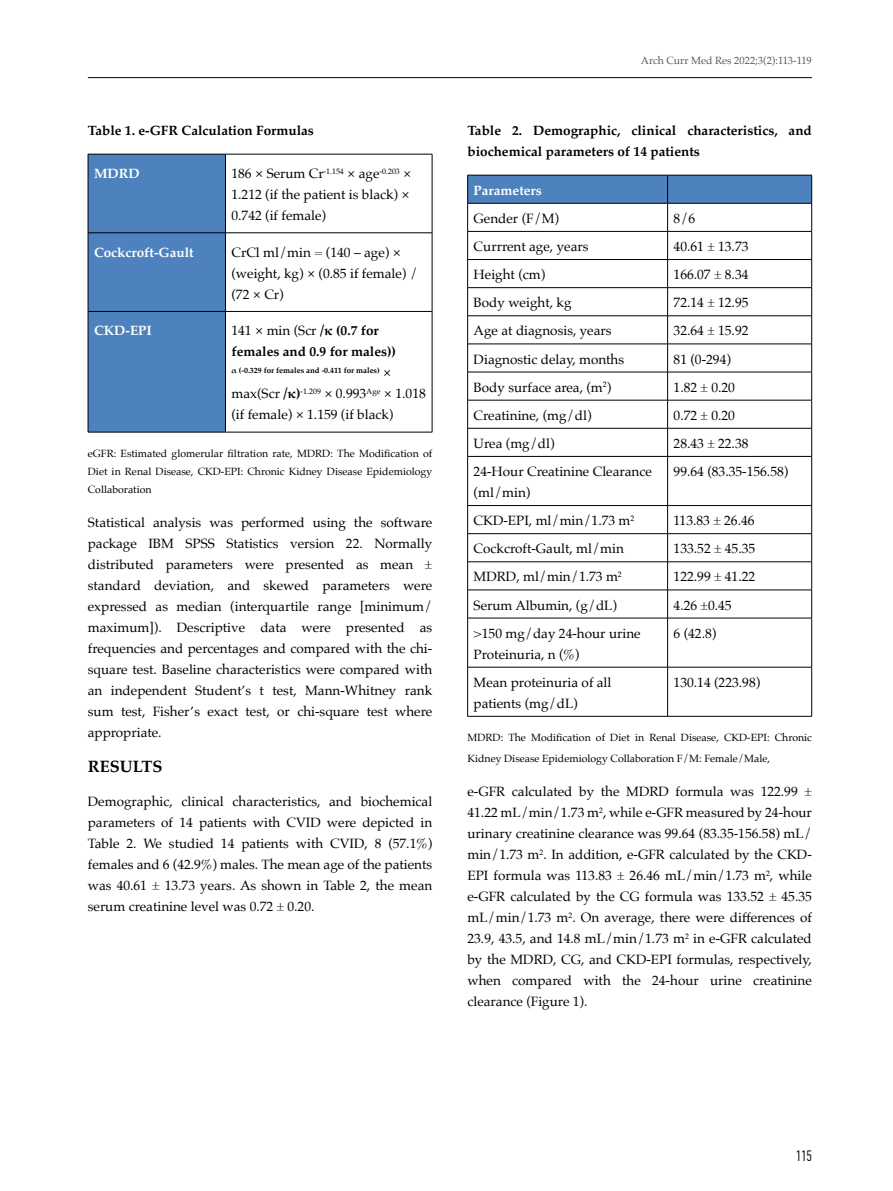
<style>
.page{position:relative;width:893px;height:1191px;background:#fff}
.page>*{position:absolute;margin:0;border:0;box-sizing:border-box;transform-origin:0 0}
.t1{font:700 16.5px "Palatino";color:#000}
.t2{font:300 15px "PF Din Text Comp Pro";color:#000}
.t3{font:13.5px/21px "Palatino";color:#000}
.t4{font:700 13.5px/21px "Palatino";color:#000}
.t5{font:700 13.5px "Palatino";color:#fff}
.t6{font:10.5px/18px "Palatino";color:#000;text-align:justify}
.t7{font:10.5px "Palatino";color:#575756}
.t8{font:700 7.8px "Palatino";color:#000}
.s1{font-weight:400}
.s2{font-weight:400;font-size:13.5px}
.s3{font-weight:700}
</style>
<div class="page">
<hr style="left:88px;top:77px;width:724px;height:1px;background:#000">
<div style="left:89px;top:155px;width:136px;height:277px;background:#4d82be"></div>
<hr style="left:88px;top:154px;width:137px;height:1px;background:#000">
<hr style="left:88px;top:154px;width:1px;height:79px;background:#000">
<hr style="left:225px;top:154px;width:207px;height:1px;background:#000">
<hr style="left:225px;top:154px;width:1px;height:79px;background:#000">
<hr style="left:432px;top:154px;width:1px;height:79px;background:#000">
<hr style="left:88px;top:232px;width:137px;height:1px;background:#000">
<hr style="left:88px;top:233px;width:1px;height:78px;background:#000">
<hr style="left:225px;top:232px;width:207px;height:1px;background:#000">
<hr style="left:225px;top:233px;width:1px;height:78px;background:#000">
<hr style="left:432px;top:233px;width:1px;height:78px;background:#000">
<hr style="left:88px;top:311px;width:137px;height:1px;background:#000">
<hr style="left:88px;top:312px;width:1px;height:120px;background:#000">
<hr style="left:225px;top:311px;width:207px;height:1px;background:#000">
<hr style="left:225px;top:312px;width:1px;height:120px;background:#000">
<hr style="left:432px;top:312px;width:1px;height:120px;background:#000">
<hr style="left:88px;top:432px;width:137px;height:1px;background:#000">
<hr style="left:225px;top:432px;width:207px;height:1px;background:#000">
<svg style="left:467px;top:175px;width:345px;height:281px"></svg>
<hr style="left:467px;top:456px;width:201px;height:1px;background:#000">
<hr style="left:467px;top:456px;width:1px;height:49px;background:#000">
<hr style="left:668px;top:456px;width:144px;height:1px;background:#000">
<hr style="left:667px;top:456px;width:1px;height:49px;background:#000">
<hr style="left:811px;top:456px;width:1px;height:49px;background:#000">
<hr style="left:467px;top:505px;width:201px;height:1px;background:#000">
<hr style="left:668px;top:505px;width:144px;height:1px;background:#000">
<hr style="left:467px;top:533px;width:201px;height:1px;background:#000">
<hr style="left:668px;top:533px;width:144px;height:1px;background:#000">
<hr style="left:467px;top:561px;width:201px;height:1px;background:#000">
<hr style="left:668px;top:561px;width:144px;height:1px;background:#000">
<hr style="left:467px;top:589px;width:201px;height:1px;background:#000">
<svg style="left:467px;top:506px;width:1px;height:112px"></svg>
<hr style="left:668px;top:589px;width:144px;height:1px;background:#000">
<svg style="left:667px;top:506px;width:1px;height:112px"></svg>
<svg style="left:811px;top:506px;width:1px;height:112px"></svg>
<hr style="left:467px;top:618px;width:201px;height:1px;background:#000">
<hr style="left:467px;top:618px;width:1px;height:49px;background:#000">
<hr style="left:668px;top:618px;width:144px;height:1px;background:#000">
<hr style="left:667px;top:618px;width:1px;height:49px;background:#000">
<hr style="left:811px;top:618px;width:1px;height:49px;background:#000">
<hr style="left:467px;top:667px;width:201px;height:1px;background:#000">
<hr style="left:467px;top:667px;width:1px;height:49px;background:#000">
<hr style="left:668px;top:667px;width:144px;height:1px;background:#000">
<hr style="left:667px;top:667px;width:1px;height:49px;background:#000">
<hr style="left:811px;top:667px;width:1px;height:49px;background:#000">
<hr style="left:467px;top:716px;width:201px;height:1px;background:#000">
<hr style="left:668px;top:716px;width:144px;height:1px;background:#000">
<p class="t4" style="left:88px;top:120px;width:228px">Table 1. e-GFR Calculation Formulas</p>
<p class="t5" style="left:94px;top:162px;width:47px">MDRD</p>
<p class="t3" style="left:231px;top:163px;width:181px">186 × Serum Cr<sup>-1.154</sup> × age<sup>-0.203</sup> ×<br>1.212 (if the patient is black) ×<br>0.742 (if female)</p>
<p class="t5" style="left:94px;top:240px;width:101px">Cockcroft-Gault</p>
<p class="t3" style="left:231px;top:241px;width:188px">CrCl ml/min = (140 – age) × (weight, kg) × (0.85 if female) / (72 × Cr)</p>
<p class="t5" style="left:94px;top:319px;width:59px">CKD-EPI</p>
<p class="t4" style="left:231px;top:320px;width:166px"><span class="s1">141 × min (Scr</span> /κ (0.7 for females and 0.9 for males))</p>
<p class="t8" style="left:231px;top:363px;width:161px">α (-0.329 for females and -0.411 for males) <span class="s2">×</span></p>
<p class="t3" style="left:231px;top:383px;width:196px">max(Scr <span class="s3">/κ)</span><sup>-1.209</sup> × 0.993<sup>Age</sup> × 1.018 (if female) × 1.159 (if black)</p>
<p class="t6" style="left:88px;top:444px;width:346px">eGFR: Estimated glomerular filtration rate, MDRD: The Modification of Diet in Renal Disease, CKD-EPI: Chronic Kidney Disease Epidemiology Collaboration</p>
<p class="t3" style="left:88px;top:511px;width:346px;text-align:justify">Statistical analysis was performed using the software package IBM SPSS Statistics version 22. Normally distributed parameters were presented as mean ± standard deviation, and skewed parameters were expressed as median (interquartile range [minimum/ maximum]). Descriptive data were presented as frequencies and percentages and compared with the chi&shy;square test. Baseline characteristics were compared with an independent Student’s t test, Mann-Whitney rank sum test, Fisher’s exact test, or chi-square test where appropriate.</p>
<p class="t1" style="left:88px;top:752px;width:76px">RESULTS</p>
<p class="t3" style="left:88px;top:790px;width:346px;text-align:justify">Demographic, clinical characteristics, and biochemical parameters of 14 patients with CVID were depicted in Table 2. We studied 14 patients with CVID, 8 (57.1%) females and 6 (42.9%) males. The mean age of the patients was 40.61 ± 13.73 years. As shown in Table 2, the mean serum creatinine level was 0.72 ± 0.20.</p>
<p class="t7" style="left:641px;top:52px;width:172px">Arch Curr Med Res 2022;3(2):113-119</p>
<p class="t4" style="left:467px;top:120px;width:346px">Table 2. Demographic, clinical characteristics, and biochemical parameters of 14 patients</p>
<p class="t5" style="left:474px;top:179px;width:70px">Parameters</p>
<p class="t3" style="left:474px;top:208px;width:87px">Gender (F/M)</p>
<p class="t3" style="left:674px;top:208px;width:23px">8/6</p>
<p class="t3" style="left:474px;top:236px;width:116px">Currrent age, years</p>
<p class="t3" style="left:674px;top:236px;width:76px">40.61 ± 13.73</p>
<p class="t3" style="left:474px;top:264px;width:73px">Height (cm)</p>
<p class="t3" style="left:674px;top:264px;width:76px">166.07 ± 8.34</p>
<p class="t3" style="left:474px;top:292px;width:99px">Body weight, kg</p>
<p class="t3" style="left:674px;top:292px;width:76px">72.14 ± 12.95</p>
<p class="t3" style="left:474px;top:320px;width:139px">Age at diagnosis, years</p>
<p class="t3" style="left:674px;top:320px;width:76px">32.64 ± 15.92</p>
<p class="t3" style="left:474px;top:348px;width:152px">Diagnostic delay, months</p>
<p class="t3" style="left:674px;top:348px;width:59px">81 (0-294)</p>
<p class="t3" style="left:474px;top:376px;width:139px">Body surface area, (m<sup>2</sup>)</p>
<p class="t3" style="left:674px;top:376px;width:63px">1.82 ± 0.20</p>
<p class="t3" style="left:474px;top:404px;width:119px">Creatinine, (mg/dl)</p>
<p class="t3" style="left:674px;top:404px;width:63px">0.72 ± 0.20</p>
<p class="t3" style="left:474px;top:433px;width:82px">Urea (mg/dl)</p>
<p class="t3" style="left:674px;top:433px;width:76px">28.43 ± 22.38</p>
<p class="t3" style="left:474px;top:461px;width:180px">24-Hour Creatinine Clearance (ml/min)</p>
<p class="t3" style="left:674px;top:461px;width:116px">99.64 (83.35-156.58)</p>
<p class="t3" style="left:474px;top:510px;width:162px">CKD-EPI, ml/min/1.73 m<sup>2</sup></p>
<p class="t3" style="left:674px;top:510px;width:82px">113.83 ± 26.46</p>
<p class="t3" style="left:474px;top:538px;width:152px">Cockcroft-Gault, ml/min</p>
<p class="t3" style="left:674px;top:538px;width:83px">133.52 ± 45.35</p>
<p class="t3" style="left:474px;top:566px;width:150px">MDRD, ml/min/1.73 m<sup>2</sup></p>
<p class="t3" style="left:674px;top:566px;width:83px">122.99 ± 41.22</p>
<p class="t3" style="left:474px;top:594px;width:145px">Serum Albumin, (g/dL)</p>
<p class="t3" style="left:674px;top:594px;width:60px">4.26 ±0.45</p>
<p class="t3" style="left:474px;top:622px;width:169px">&gt;150 mg/day 24-hour urine<br>Proteinuria, n (%)</p>
<p class="t3" style="left:674px;top:622px;width:44px">6 (42.8)</p>
<p class="t3" style="left:474px;top:671px;width:139px">Mean proteinuria of all patients (mg/dL)</p>
<p class="t3" style="left:674px;top:671px;width:88px">130.14 (223.98)</p>
<p class="t6" style="left:467px;top:727px;width:346px;line-height:21px">MDRD: The Modification of Diet in Renal Disease, CKD-EPI: Chronic<br>Kidney Disease Epidemiology Collaboration F/M: Female/Male,</p>
<p class="t3" style="left:467px;top:781px;width:346px;text-align:justify">e-GFR calculated by the MDRD formula was 122.99 ± 41.22 mL/min/1.73 m<sup>2</sup>, while e-GFR measured by 24-hour urinary creatinine clearance was 99.64 (83.35-156.58) mL/ min/1.73 m<sup>2</sup>. In addition, e-GFR calculated by the CKD-EPI formula was 113.83 ± 26.46 mL/min/1.73 m<sup>2</sup>, while e-GFR calculated by the CG formula was 133.52 ± 45.35 mL/min/1.73 m<sup>2</sup>. On average, there were differences of 23.9, 43.5, and 14.8 mL/min/1.73 m<sup>2</sup> in e-GFR calculated by the MDRD, CG, and CKD-EPI formulas, respectively, when compared with the 24-hour urine creatinine clearance (Figure 1).</p>
<p class="t2" style="left:795px;top:1147px;width:18px">115</p>
</div>
